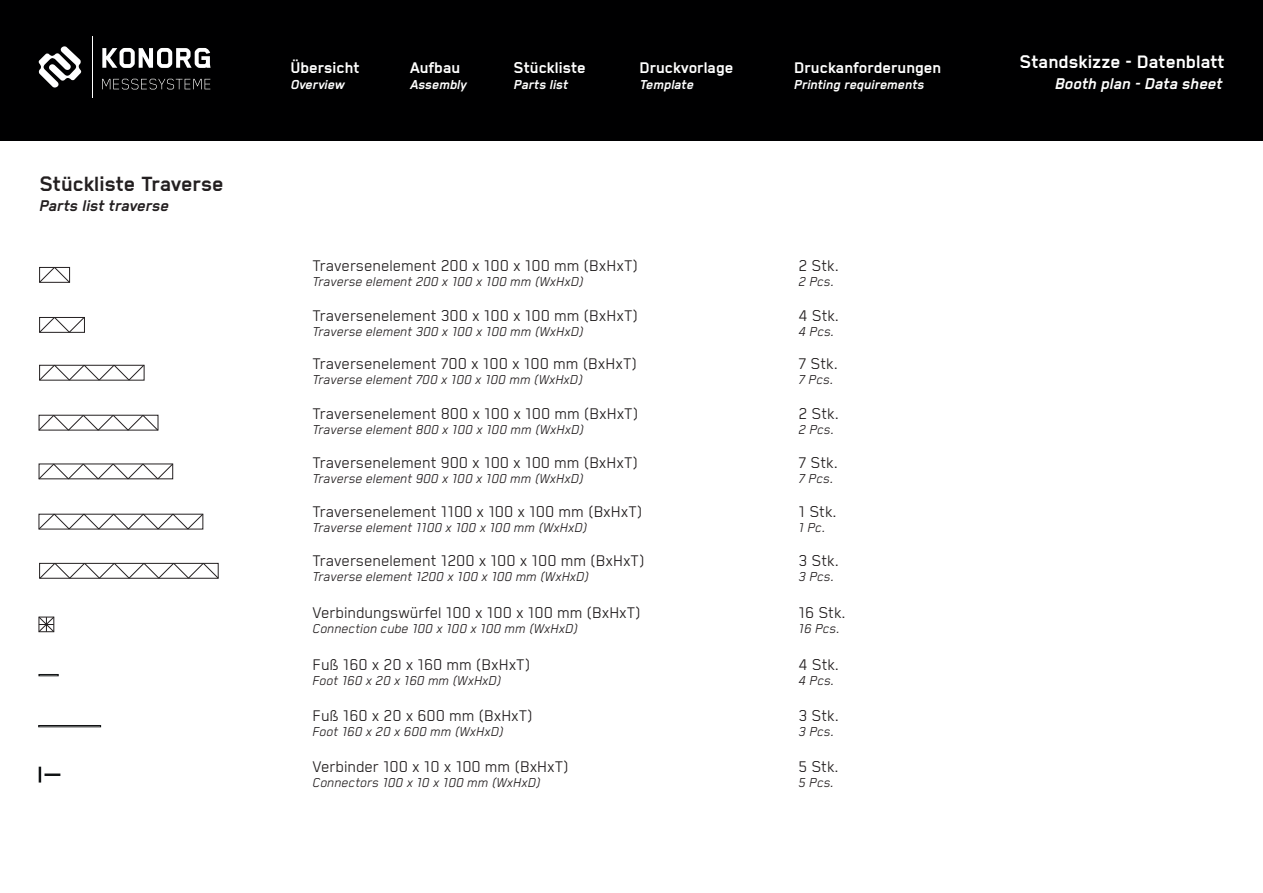
<style>
.page{position:relative;width:1263px;height:893px;background:#fff}
.page>*{position:absolute;margin:0;border:0;box-sizing:border-box;transform-origin:0 0}
.t1{font:700 24px "Blender";color:#231f20}
.t2{font:700 21px "Blender";color:#fff}
.t3{font:18px "Blender";color:#231f20}
.t4{font:700 18px "Blender";color:#fff}
.t5{font:italic 700 18px "Blender";color:#fff}
.t6{font:italic 700 18px "Blender";color:#231f20}
.t7{font:italic 15px "Blender";color:#231f20}
.t8{font:italic 700 15px "Blender";color:#fff}
</style>
<div class="page">
<div style="left:0;top:0;width:1263px;height:140px;background:#000001"></div>
<svg style="left:38px;top:46px;width:44px;height:42px"></svg>
<svg style="left:102px;top:48px;width:109px;height:20px"></svg>
<svg style="left:102px;top:79px;width:108px;height:10px"></svg>
<hr style="left:92px;top:36px;width:1px;height:62px;background:#fff">
<svg style="left:38px;top:463px;width:135px;height:17px"></svg>
<svg style="left:38px;top:415px;width:121px;height:16px"></svg>
<svg style="left:38px;top:513px;width:166px;height:17px"></svg>
<svg style="left:39px;top:674px;width:19px;height:2px"></svg>
<div style="left:38px;top:725px;width:63px;height:2px;border:1px solid #111314"></div>
<svg style="left:38px;top:616px;width:17px;height:16px"></svg>
<svg style="left:39px;top:767px;width:21px;height:15px"></svg>
<svg style="left:39px;top:317px;width:46px;height:16px"></svg>
<svg style="left:39px;top:267px;width:31px;height:16px"></svg>
<svg style="left:39px;top:364px;width:106px;height:17px"></svg>
<svg style="left:39px;top:562px;width:180px;height:17px"></svg>
<p class="t1" style="left:39px;top:171px;width:186px">Stückliste Traverse</p>
<p class="t6" style="left:39px;top:196px;width:131px">Parts list traverse</p>
<p class="t4" style="left:290px;top:58px;width:71px">Übersicht</p>
<p class="t4" style="left:410px;top:58px;width:52px">Aufbau</p>
<p class="t4" style="left:514px;top:58px;width:74px">Stückliste</p>
<p class="t4" style="left:639px;top:58px;width:95px">Druckvorlage</p>
<p class="t8" style="left:291px;top:77px;width:55px">Overview</p>
<p class="t8" style="left:410px;top:77px;width:58px">Assembly</p>
<p class="t8" style="left:514px;top:77px;width:56px">Parts list</p>
<p class="t8" style="left:640px;top:77px;width:56px">Template</p>
<p class="t4" style="left:794px;top:58px;width:149px">Druckanforderungen</p>
<p class="t8" style="left:794px;top:77px;width:132px">Printing requirements</p>
<p class="t3" style="left:313px;top:256px;width:327px">Traversenelement 200 x 100 x 100 mm (BxHxT)</p>
<p class="t3" style="left:799px;top:256px;width:42px">2 Stk.</p>
<p class="t7" style="left:313px;top:274px;width:273px">Traverse element 200 x 100 x 100 mm (WxHxD)</p>
<p class="t7" style="left:799px;top:274px;width:37px">2 Pcs.</p>
<p class="t3" style="left:313px;top:306px;width:327px">Traversenelement 300 x 100 x 100 mm (BxHxT)</p>
<p class="t3" style="left:799px;top:306px;width:42px">4 Stk.</p>
<p class="t7" style="left:313px;top:324px;width:273px">Traverse element 300 x 100 x 100 mm (WxHxD)</p>
<p class="t7" style="left:799px;top:324px;width:37px">4 Pcs.</p>
<p class="t3" style="left:313px;top:354px;width:326px">Traversenelement 700 x 100 x 100 mm (BxHxT)</p>
<p class="t3" style="left:799px;top:354px;width:41px">7 Stk.</p>
<p class="t7" style="left:313px;top:371px;width:272px">Traverse element 700 x 100 x 100 mm (WxHxD)</p>
<p class="t7" style="left:799px;top:371px;width:36px">7 Pcs.</p>
<p class="t3" style="left:313px;top:404px;width:327px">Traversenelement 800 x 100 x 100 mm (BxHxT)</p>
<p class="t3" style="left:799px;top:404px;width:42px">2 Stk.</p>
<p class="t7" style="left:313px;top:421px;width:273px">Traverse element 800 x 100 x 100 mm (WxHxD)</p>
<p class="t7" style="left:799px;top:421px;width:37px">2 Pcs.</p>
<p class="t3" style="left:313px;top:453px;width:327px">Traversenelement 900 x 100 x 100 mm (BxHxT)</p>
<p class="t3" style="left:799px;top:453px;width:41px">7 Stk.</p>
<p class="t7" style="left:313px;top:470px;width:273px">Traverse element 900 x 100 x 100 mm (WxHxD)</p>
<p class="t7" style="left:799px;top:470px;width:36px">7 Pcs.</p>
<p class="t3" style="left:313px;top:503px;width:331px">Traversenelement 1100 x 100 x 100 mm (BxHxT)</p>
<p class="t3" style="left:799px;top:503px;width:39px">1 Stk.</p>
<p class="t7" style="left:313px;top:520px;width:276px">Traverse element 1100 x 100 x 100 mm (WxHxD)</p>
<p class="t7" style="left:799px;top:520px;width:28px">1 Pc.</p>
<p class="t3" style="left:313px;top:552px;width:334px">Traversenelement 1200 x 100 x 100 mm (BxHxT)</p>
<p class="t3" style="left:799px;top:552px;width:42px">3 Stk.</p>
<p class="t7" style="left:313px;top:569px;width:278px">Traverse element 1200 x 100 x 100 mm (WxHxD)</p>
<p class="t7" style="left:799px;top:569px;width:37px">3 Pcs.</p>
<p class="t3" style="left:313px;top:604px;width:330px">Verbindungswürfel 100 x 100 x 100 mm (BxHxT)</p>
<p class="t3" style="left:799px;top:604px;width:48px">16 Stk.</p>
<p class="t7" style="left:313px;top:621px;width:267px">Connection cube 100 x 100 x 100 mm (WxHxD)</p>
<p class="t7" style="left:799px;top:621px;width:43px">16 Pcs.</p>
<p class="t3" style="left:313px;top:655px;width:219px">Fuß 160 x 20 x 160 mm (BxHxT)</p>
<p class="t3" style="left:799px;top:655px;width:42px">4 Stk.</p>
<p class="t7" style="left:313px;top:673px;width:191px">Foot 160 x 20 x 160 mm (WxHxD)</p>
<p class="t7" style="left:799px;top:673px;width:37px">4 Pcs.</p>
<p class="t3" style="left:313px;top:706px;width:222px">Fuß 160 x 20 x 600 mm (BxHxT)</p>
<p class="t3" style="left:799px;top:706px;width:42px">3 Stk.</p>
<p class="t7" style="left:313px;top:724px;width:193px">Foot 160 x 20 x 600 mm (WxHxD)</p>
<p class="t7" style="left:799px;top:724px;width:37px">3 Pcs.</p>
<p class="t3" style="left:313px;top:757px;width:258px">Verbinder 100 x 10 x 100 mm (BxHxT)</p>
<p class="t3" style="left:799px;top:757px;width:41px">5 Stk.</p>
<p class="t7" style="left:313px;top:775px;width:230px">Connectors 100 x 10 x 100 mm (WxHxD)</p>
<p class="t7" style="left:799px;top:775px;width:37px">5 Pcs.</p>
<p class="t2" style="left:1019px;top:50px;width:207px">Standskizze - Datenblatt</p>
<p class="t5" style="left:1055px;top:74px;width:169px">Booth plan - Data sheet</p>
</div>
